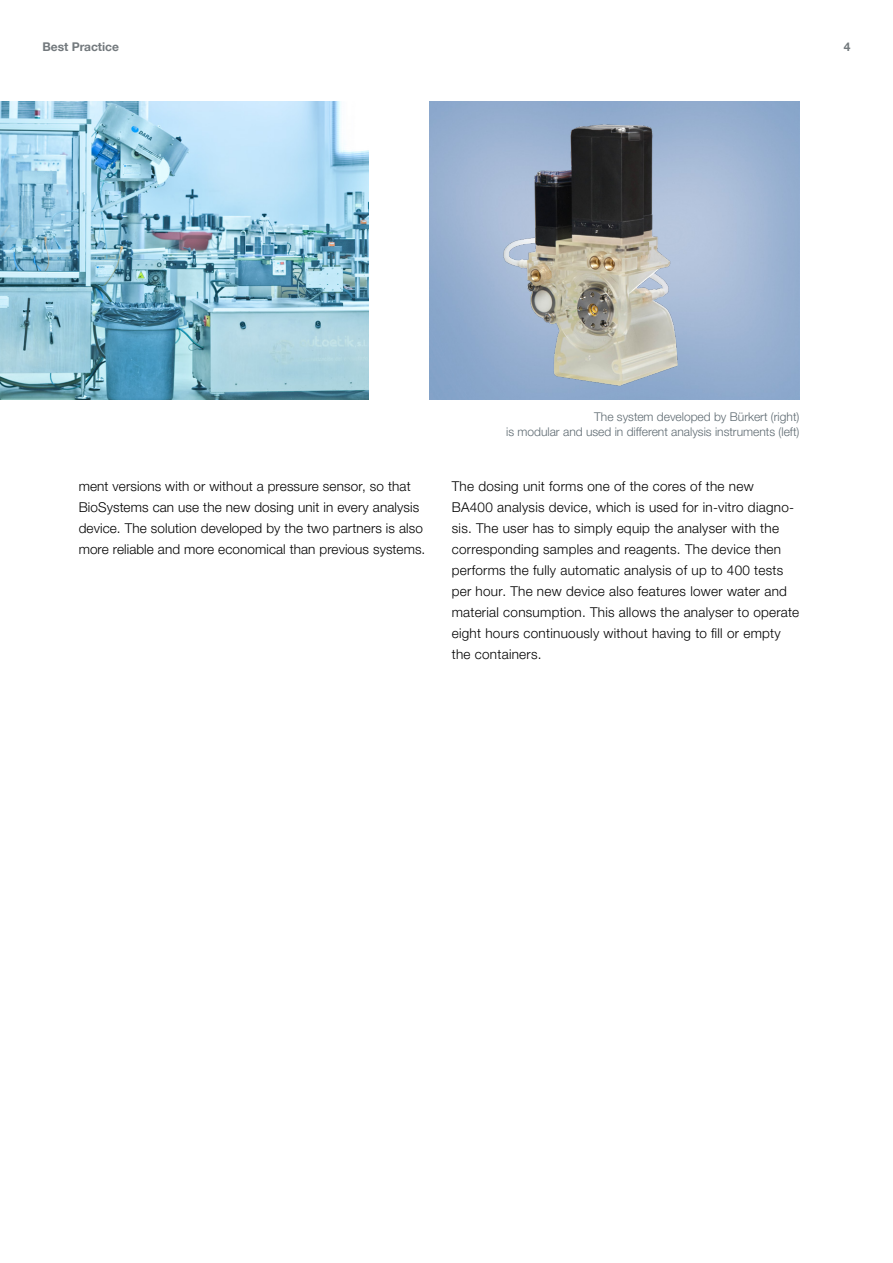
<style>
.page{position:relative;width:893px;height:1263px;background:#fff}
.page>*{position:absolute;margin:0;border:0;box-sizing:border-box;transform-origin:0 0}
.Subline_11_15_bold_blau{font:300 13.5px/21px "Helvetica Neue LTW1 G";letter-spacing:.02em;color:#000}
.BU_8_10_light_grau{font:300 12px "Helvetica Neue LTW1 G";color:#5e6a71}
.t1{font:700 12px "Helvetica Neue LTW1 G";color:#73797d}
</style>
<div class="page">
<img style="left:497px;top:102px;width:235px;height:297px">
<img style="left:0;top:102px;width:369px;height:297px">
<p class="t1" style="left:43px;top:39px;width:78px">Best Practice</p>
<p class="t1" style="left:844px;top:39px;width:8px">4</p>
<p class="BU_8_10_light_grau" style="left:594px;top:410px;width:207px">The system developed by Bürkert (right)</p>
<p class="BU_8_10_light_grau" style="left:506px;top:425px;width:295px">is modular and used in different analysis instruments (left)</p>
<p class="Subline_11_15_bold_blau" style="left:79px;top:475px;width:348px">ment versions with or without a pressure sensor, so that BioSystems can use the new dosing unit in every analysis device. The solution developed by the two partners is also more reliable and more economical than previous systems.</p>
<p class="Subline_11_15_bold_blau" style="left:452px;top:475px;width:349px">The dosing unit forms one of the cores of the new<br>BA400 analysis device, which is used for in-vitro diagno&shy;sis. The user has to simply equip the analyser with the corresponding samples and reagents. The device then performs the fully automatic analysis of up to 400 tests per hour. The new device also features lower water and material consumption. This allows the analyser to operate eight hours continuously without having to fill or empty the containers.</p>
</div>
